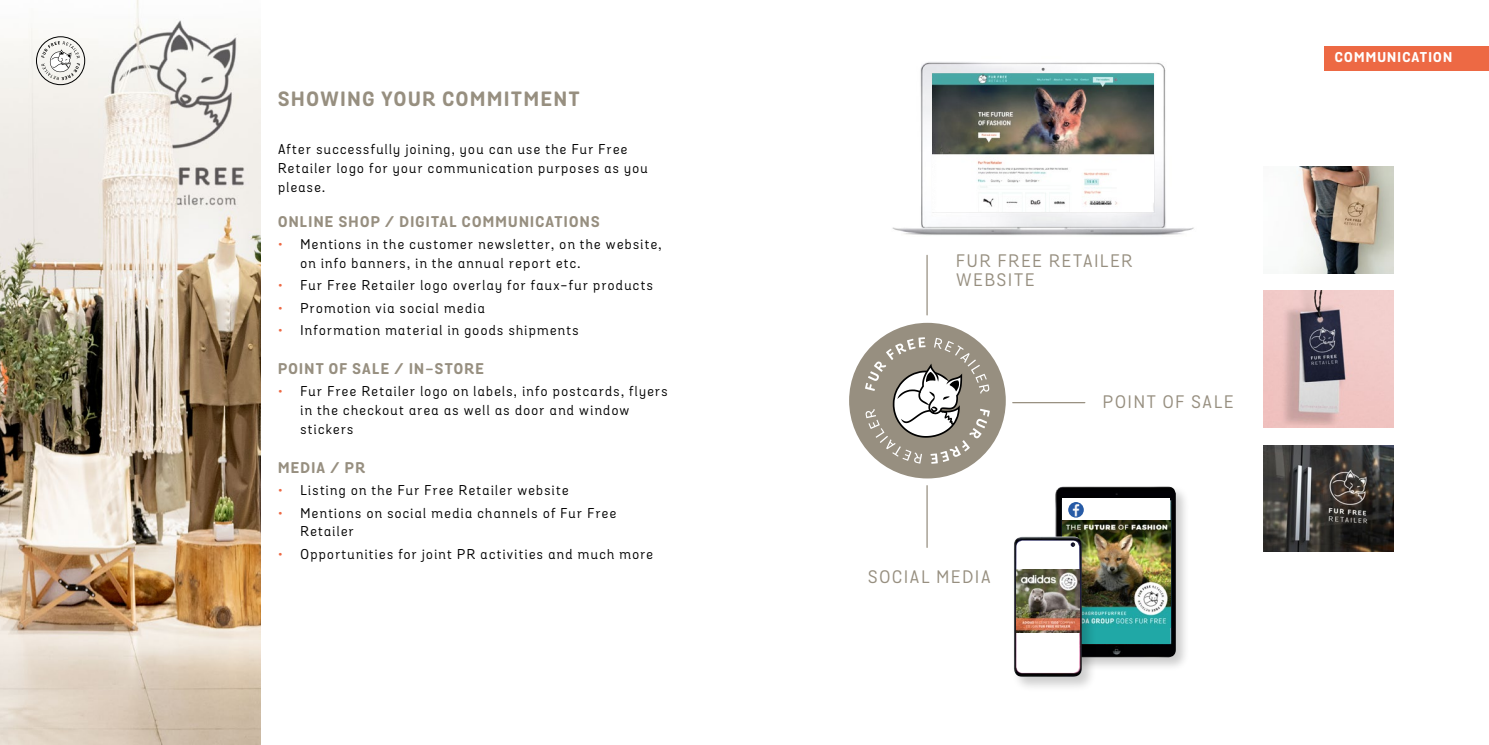
<style>
.page{position:relative;width:1489px;height:745px;background:#fff}
.page>*{position:absolute;margin:0;border:0;box-sizing:border-box;transform-origin:0 0}
.t1{font:700 20px "Grota Sans Alt Rd";letter-spacing:.09em;color:#978f80}
.t2{font:17.5px/18.8px "Grota Sans Alt Rd";letter-spacing:.11em;color:#978f80}
.t3{font:700 15px "Grota Sans Alt Rd";letter-spacing:.09em;color:#978f80}
.t4{font:13.75px/18.8px "Grota Sans Alt Rd";letter-spacing:.1em;color:#000}
.t5{font:700 13.75px "Grota Sans Alt Rd";letter-spacing:.09em;color:#fff}
.s1{font-weight:500;color:#ed6944}
</style>
<div class="page">
<img style="left:0;top:0;width:260px;height:744px">
<div style="left:849px;top:322px;width:156px;height:156px;background:#978f80;border-radius:50%"></div>
<img style="left:1263px;top:291px;width:130px;height:136px">
<img style="left:1295px;top:167px;width:98px;height:106px">
<img style="left:1263px;top:445px;width:130px;height:106px">
<hr style="left:1012px;top:402px;width:72px;height:1px;background:#978f80">
<div style="left:1052px;top:484px;width:138px;height:187px;background:#000;opacity:.2"></div>
<img style="left:1054px;top:486px;width:121px;height:171px">
<div style="left:1062px;top:498px;width:108px;height:27px;background:#fff"></div>
<div style="left:1062px;top:519px;width:108px;height:124px;background:#20a8a6"></div>
<img style="left:1062px;top:519px;width:108px;height:105px">
<img style="left:1068px;top:501px;width:15px;height:16px;border-radius:8px">
<div style="left:1011px;top:533px;width:86px;height:159px;background:#000;opacity:.2"></div>
<img style="left:1013px;top:536px;width:68px;height:140px">
<svg style="left:1016px;top:540px;width:63px;height:132px"></svg>
<img style="left:1016px;top:569px;width:63px;height:63px">
<img style="left:892px;top:62px;width:302px;height:173px">
<hr style="left:926px;top:485px;width:1px;height:62px;background:#978f80">
<hr style="left:926px;top:255px;width:1px;height:60px;background:#978f80">
<img style="left:932px;top:74px;width:220px;height:137px">
<div style="left:1324px;top:46px;width:164px;height:24px;background:#ed6944"></div>
<svg style="left:865px;top:337px;width:124px;height:126px"></svg>
<div style="left:36px;top:36px;width:49px;height:49px;border:1px solid #000;border-radius:50%"></div>
<svg style="left:41px;top:41px;width:39px;height:39px"></svg>
<h1 class="t1" style="left:278px;top:86px;width:303px">SHOWING YOUR COMMITMENT</h1>
<p class="t4" style="left:278px;top:140px;width:371px">After successfully joining, you can use the Fur Free<br>Retailer logo for your communication purposes as you please.</p>
<p class="t3" style="left:278px;top:212px;width:323px">ONLINE SHOP / DIGITAL COMMUNICATIONS</p>
<p class="t4" style="left:300px;top:235px;width:362px;text-indent:-22px"><span class="s1">•</span> Mentions in the customer newsletter, on the website, on info banners, in the annual report etc.</p>
<p class="t4" style="left:278px;top:276px;width:376px"><span class="s1">•</span> Fur Free Retailer logo overlay for faux-fur products</p>
<p class="t4" style="left:278px;top:299px;width:208px"><span class="s1">•</span> Promotion via social media</p>
<p class="t4" style="left:278px;top:321px;width:302px"><span class="s1">•</span> Information material in goods shipments</p>
<p class="t3" style="left:278px;top:359px;width:207px">POINT OF SALE / IN-STORE</p>
<p class="t4" style="left:300px;top:382px;width:368px;text-indent:-22px"><span class="s1">•</span> Fur Free Retailer logo on labels, info postcards, flyers in the checkout area as well as door and window stickers</p>
<p class="t3" style="left:278px;top:458px;width:88px">MEDIA / PR</p>
<p class="t4" style="left:278px;top:481px;width:292px"><span class="s1">•</span> Listing on the Fur Free Retailer website</p>
<p class="t4" style="left:300px;top:503px;width:317px;text-indent:-22px"><span class="s1">•</span> Mentions on social media channels of Fur Free<br>Retailer</p>
<p class="t4" style="left:278px;top:544px;width:376px"><span class="s1">•</span> Opportunities for joint PR activities and much more</p>
<p class="t2" style="left:956px;top:251px;width:178px">FUR FREE RETAILER<br>WEBSITE</p>
<p class="t2" style="left:868px;top:567px;width:124px">SOCIAL MEDIA</p>
<p class="t2" style="left:1102px;top:392px;width:132px">POINT OF SALE</p>
<p class="t5" style="left:1334px;top:49px;width:119px">COMMUNICATION</p>
</div>
